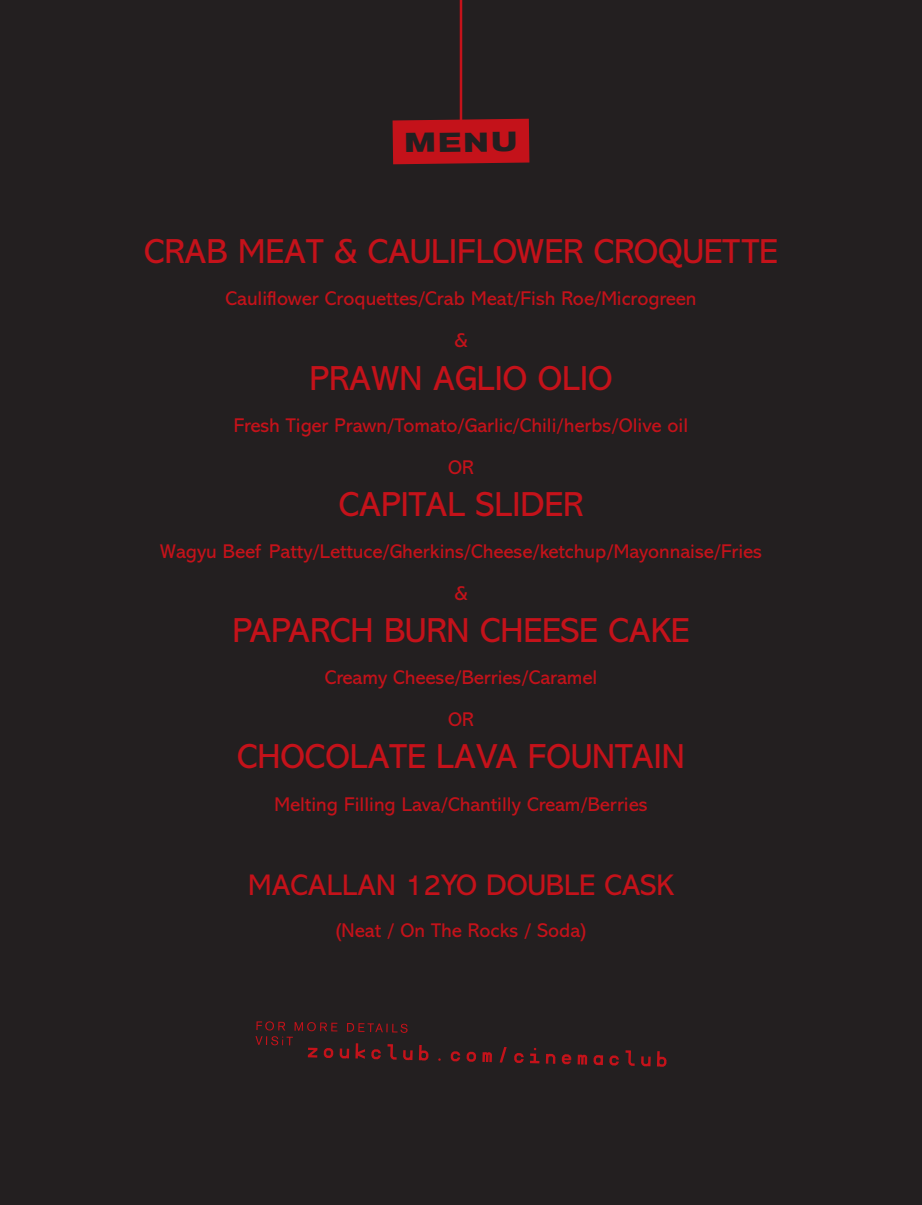
<style>
.page{position:relative;width:922px;height:1205px;background:#fff}
.page>*{position:absolute;margin:0;border:0;box-sizing:border-box;transform-origin:0 0}
.t1{font:35px "Abadi MT Pro";color:#c4121a}
.t2{font:30px "Abadi MT Pro";color:#c4121a}
.t3{font:700 expanded 27px "Akzidenz Grotesk Pro";color:#231f20}
.t4{font:20px "Abadi MT Pro";color:#c4121a}
</style>
<div class="page">
<div style="left:0;top:0;width:921px;height:1205px;background:#231f20"></div>
<hr style="left:459px;top:0;width:3px;height:121px;background:#c4121a">
<div style="left:392px;top:119px;width:137px;height:45px;background:#c4121a"></div>
<svg style="left:255px;top:1021px;width:411px;height:46px"></svg>
<p class="t3" style="left:404px;top:126px;width:114px;rotate:-1deg">MENU</p>
<p class="t1" style="left:144px;top:232px;width:635px">CRAB MEAT &amp; CAULIFLOWER CROQUETTE</p>
<p class="t4" style="left:225px;top:288px;width:472px">Cauliflower Croquettes/Crab Meat/Fish Roe/Microgreen</p>
<p class="t4" style="left:454px;top:330px;width:15px">&amp;</p>
<p class="t1" style="left:309px;top:358px;width:304px">PRAWN AGLIO OLIO</p>
<p class="t4" style="left:234px;top:414px;width:456px">Fresh Tiger Prawn/Tomato/Garlic/Chili/herbs/Olive oil</p>
<p class="t4" style="left:448px;top:456px;width:27px">OR</p>
<p class="t1" style="left:338px;top:485px;width:246px">CAPITAL SLIDER</p>
<p class="t4" style="left:160px;top:540px;width:603px">Wagyu Beef Patty/Lettuce/Gherkins/Cheese/ketchup/Mayonnaise/Fries</p>
<p class="t4" style="left:454px;top:582px;width:15px">&amp;</p>
<p class="t1" style="left:232px;top:611px;width:458px">PAPARCH BURN CHEESE CAKE</p>
<p class="t4" style="left:324px;top:666px;width:274px">Creamy Cheese/Berries/Caramel</p>
<p class="t4" style="left:448px;top:708px;width:27px">OR</p>
<p class="t1" style="left:237px;top:737px;width:449px">CHOCOLATE LAVA FOUNTAIN</p>
<p class="t4" style="left:274px;top:793px;width:374px">Melting Filling Lava/Chantilly Cream/Berries</p>
<p class="t2" style="left:248px;top:868px;width:427px">MACALLAN 12YO DOUBLE CASK</p>
<p class="t4" style="left:336px;top:919px;width:251px">(Neat / On The Rocks / Soda)</p>
</div>
